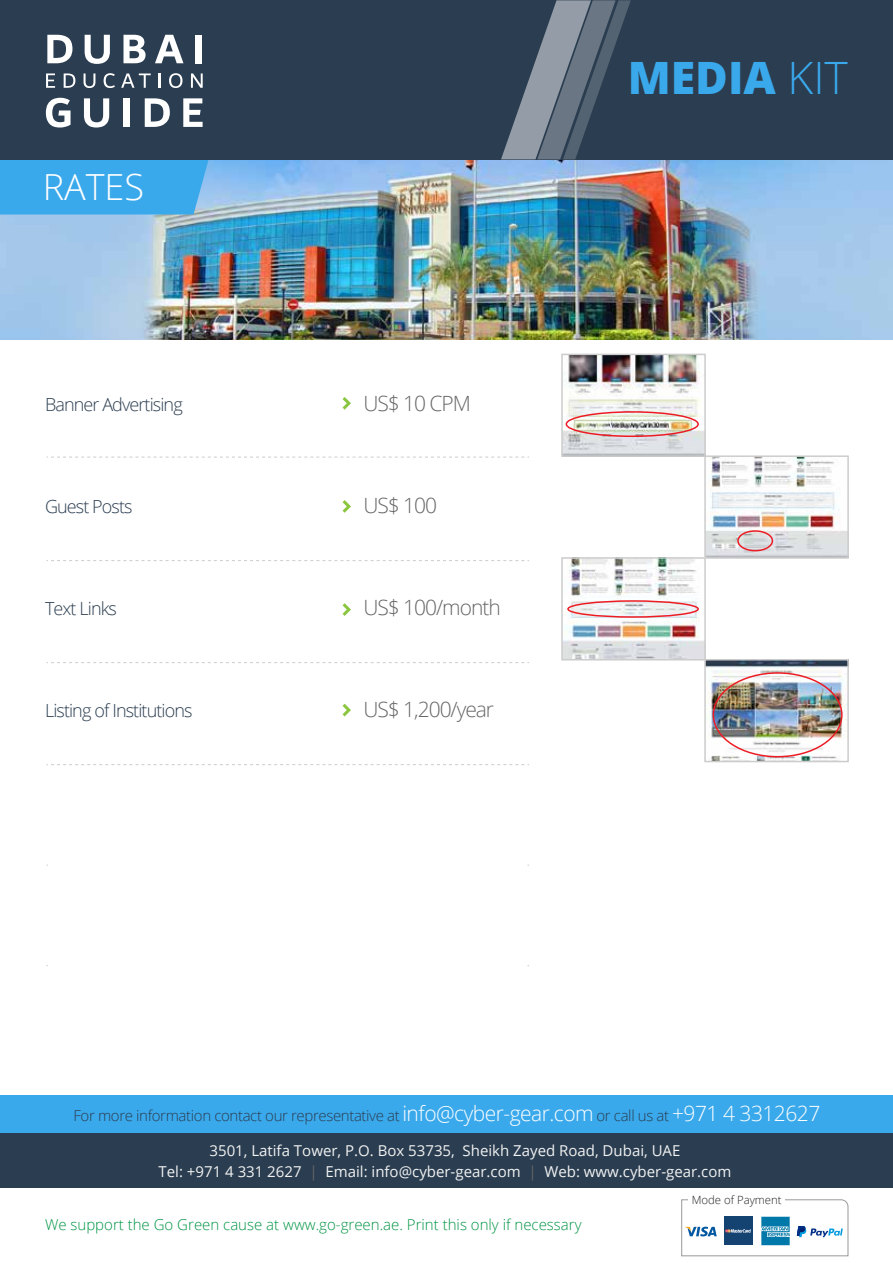
<style>
.page{position:relative;width:893px;height:1263px;background:#fff}
.page>*{position:absolute;margin:0;border:0;box-sizing:border-box;transform-origin:0 0}
.t1{font:800 44.55px "Open Sans";color:#3aa9ec}
.t2{font:300 36px "Open Sans";color:#fff}
.t3{font:300 21px "Open Sans";letter-spacing:-.05em;color:#666766}
.t4{font:300 18px "Open Sans";letter-spacing:-.05em;color:#2b3d50}
.t5{font:15px/21px "Open Sans";color:#f1f2f2;text-align:center}
.t6{font:300 15px "Open Sans";letter-spacing:-.025em;color:#2b3d50}
.t7{font:300 15px "Open Sans";color:#009444}
.t8{font:300 11.4px "Open Sans";color:#231f20}
.s1{font-weight:300}
.s2{font-size:21px;color:#fff}
.s3{color:#666766}
</style>
<div class="page">
<img style="left:0;top:160px;width:893px;height:179px">
<div style="left:0;top:160px;width:208px;height:54px;background:#3aa9ec"></div>
<div style="left:0;top:1095px;width:893px;height:39px;background:#3aa9ec"></div>
<div style="left:0;top:1133px;width:893px;height:55px;background:#2b3d50"></div>
<img style="left:707px;top:458px;width:139px;height:98px">
<div style="left:737px;top:530px;width:36px;height:21px;border:2px solid #ed1c24;border-radius:50%"></div>
<div style="left:704px;top:455px;width:145px;height:104px;border:2px solid #ccc"></div>
<img style="left:564px;top:560px;width:139px;height:97px">
<div style="left:561px;top:557px;width:145px;height:103px;border:2px solid #ccc"></div>
<img style="left:564px;top:357px;width:139px;height:97px">
<div style="left:561px;top:354px;width:145px;height:103px;border:2px solid #ccc"></div>
<img style="left:707px;top:662px;width:139px;height:97px">
<div style="left:713px;top:672px;width:130px;height:85px;border:2px solid #ed1c24;border-radius:50%"></div>
<div style="left:704px;top:659px;width:145px;height:103px;border:2px solid #ccc"></div>
<div style="left:566px;top:411px;width:133px;height:26px;border:2px solid #ed1c24;border-radius:50%"></div>
<div style="left:567px;top:600px;width:132px;height:18px;border:2px solid #ed1c24;border-radius:50%"></div>
<svg style="left:46px;top:457px;width:483px;height:1px"></svg>
<svg style="left:46px;top:560px;width:483px;height:1px"></svg>
<svg style="left:46px;top:662px;width:483px;height:1px"></svg>
<svg style="left:46px;top:764px;width:483px;height:1px"></svg>
<svg style="left:343px;top:397px;width:8px;height:13px"></svg>
<svg style="left:343px;top:500px;width:8px;height:13px"></svg>
<svg style="left:343px;top:603px;width:8px;height:13px"></svg>
<svg style="left:343px;top:704px;width:8px;height:12px"></svg>
<div style="left:0;top:0;width:893px;height:160px;background:#2b3d50"></div>
<svg style="left:501px;top:0;width:130px;height:159px"></svg>
<svg style="left:681px;top:1199px;width:167px;height:57px"></svg>
<svg style="left:47px;top:35px;width:25px;height:28px"></svg>
<svg style="left:85px;top:35px;width:25px;height:29px"></svg>
<svg style="left:123px;top:35px;width:23px;height:28px"></svg>
<svg style="left:155px;top:35px;width:28px;height:28px"></svg>
<div style="left:195px;top:35px;width:6px;height:28px;background:#fff"></div>
<svg style="left:46px;top:73px;width:9px;height:15px"></svg>
<svg style="left:64px;top:73px;width:11px;height:15px"></svg>
<svg style="left:84px;top:73px;width:11px;height:15px"></svg>
<svg style="left:104px;top:73px;width:11px;height:15px"></svg>
<svg style="left:121px;top:73px;width:30px;height:15px"></svg>
<svg style="left:159px;top:73px;width:2px;height:15px"></svg>
<svg style="left:169px;top:73px;width:13px;height:15px"></svg>
<svg style="left:191px;top:73px;width:12px;height:15px"></svg>
<svg style="left:46px;top:98px;width:25px;height:30px"></svg>
<svg style="left:84px;top:98px;width:25px;height:30px"></svg>
<div style="left:124px;top:98px;width:6px;height:29px;background:#fff"></div>
<svg style="left:145px;top:98px;width:25px;height:29px"></svg>
<svg style="left:183px;top:98px;width:20px;height:29px"></svg>
<h1 class="t1" style="left:628px;top:44px;width:222px">MEDIA <span class="s1">KIT</span></h1>
<h2 class="t2" style="left:43px;top:162px;width:103px">RATES</h2>
<p class="t4" style="left:45px;top:392px;width:139px">Banner Advertising</p>
<h3 class="t3" style="left:363px;top:389px;width:109px">US$ 10 CPM</h3>
<p class="t4" style="left:45px;top:494px;width:89px">Guest Posts</p>
<h3 class="t3" style="left:363px;top:491px;width:75px">US$ 100</h3>
<p class="t4" style="left:45px;top:596px;width:74px">Text Links</p>
<h3 class="t3" style="left:363px;top:593px;width:139px">US$ 100/month</h3>
<p class="t4" style="left:45px;top:698px;width:149px">Listing of Institutions</p>
<h3 class="t3" style="left:363px;top:695px;width:132px">US$ 1,200/year</h3>
<p class="t6" style="left:73px;top:1105px;width:748px">For more information contact our representative at <span class="s2">info@cyber-gear.com</span> or call us at <span class="s2">+971 4 3312627</span></p>
<p class="t5" style="left:159px;top:1140px;width:574px">3501, Latifa Tower, P.O. Box 53735, Sheikh Zayed Road, Dubai, UAE<br>Tel: +971 4 331 2627 <span class="s3">|</span> Email: info@cyber-gear.com <span class="s3">|</span> Web: www.cyber-gear.com</p>
<p class="t7" style="left:45px;top:1215px;width:538px">We support the Go Green cause at www.go-green.ae. Print this only if necessary</p>
<p class="t8" style="left:692px;top:1191px;width:91px">Mode of Payment</p>
</div>
